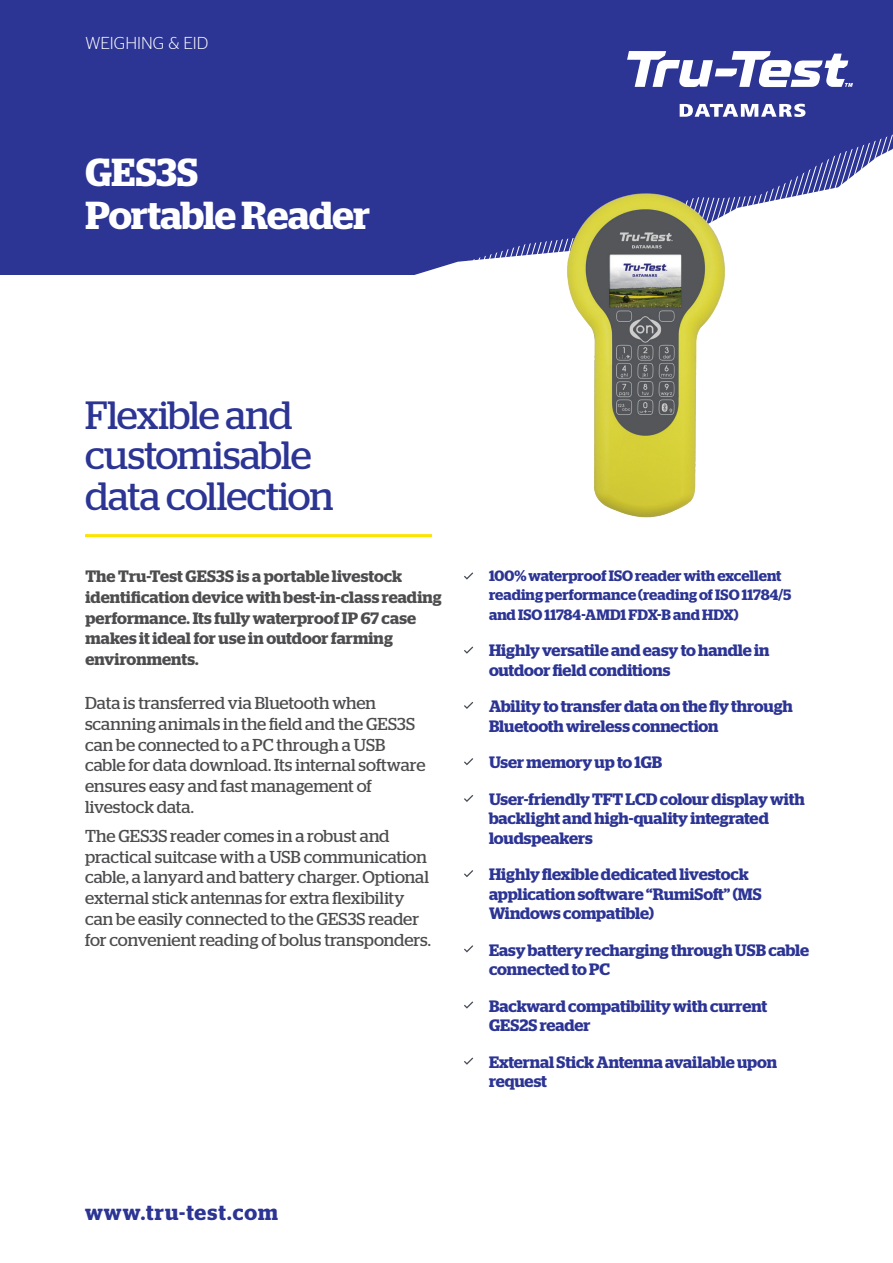
<style>
.page{position:relative;width:893px;height:1263px;background:#fff}
.page>*{position:absolute;margin:0;border:0;box-sizing:border-box;transform-origin:0 0}
.Subhead{font:39.45px "Stag";letter-spacing:-.02em;color:#2c3494}
.Data_sheet_title_-_b{font:600 39px "Stag";letter-spacing:-.01em;color:#fff}
.www_tru-test_com{font:600 21.45px "Stag";letter-spacing:.05em;color:#2c3494}
.Body{font:17.25px/20.7px "Stag";color:#4d4d4f}
.Data_sheet_title_-_b-2{font:300 17.25px "Stag Sans";letter-spacing:-.005em;color:#fff}
.Top_5_Benefits{font:600 16.5px/19.5px "Stag";letter-spacing:-.005em;color:#2c3494}
.Body-2{font:600 16.5px/20.7px "Stag";letter-spacing:.005em;color:#4d4d4f}
.Top_5_Benefits-2{font:600 15px/19.5px "Stag";color:#2c3494}
</style>
<div class="page">
<svg style="left:464px;top:572px;width:9px;height:7px"></svg>
<svg style="left:464px;top:646px;width:9px;height:8px"></svg>
<svg style="left:464px;top:702px;width:9px;height:7px"></svg>
<svg style="left:464px;top:758px;width:9px;height:7px"></svg>
<svg style="left:464px;top:795px;width:9px;height:7px"></svg>
<svg style="left:464px;top:945px;width:9px;height:7px"></svg>
<svg style="left:464px;top:870px;width:9px;height:7px"></svg>
<svg style="left:464px;top:1001px;width:9px;height:7px"></svg>
<svg style="left:464px;top:1057px;width:9px;height:8px"></svg>
<hr style="left:85px;top:534px;width:347px;height:3px;background:#fae400">
<div style="left:0;top:0;width:893px;height:274px;background:#2c3494"></div>
<svg style="left:409px;top:139px;width:484px;height:136px"></svg>
<svg style="left:680px;top:104px;width:125px;height:13px"></svg>
<svg style="left:627px;top:51px;width:226px;height:36px"></svg>
<img style="left:561px;top:188px;width:168px;height:330px">
<p class="Data_sheet_title_-_b-2" style="left:86px;top:34px;width:124px">WEIGHING &amp; EID</p>
<p class="Data_sheet_title_-_b" style="left:85px;top:149px;width:114px">GES3S</p>
<p class="Data_sheet_title_-_b" style="left:85px;top:193px;width:286px">Portable Reader</p>
<p class="Subhead" style="left:85px;top:393px;width:209px">Flexible and</p>
<p class="Subhead" style="left:85px;top:432px;width:228px">customisable</p>
<p class="Subhead" style="left:85px;top:473px;width:250px">data collection</p>
<p class="Body-2" style="left:85px;top:566px;width:358px">The Tru-Test GES3S is a portable livestock identification device with best-in-class reading performance. Its fully waterproof IP 67 case makes it ideal for use in outdoor farming environments.</p>
<p class="Body" style="left:85px;top:693px;width:342px">Data is transferred via Bluetooth when scanning animals in the field and the GES3S can be connected to a PC through a USB cable for data download. Its internal software ensures easy and fast management of livestock data.</p>
<p class="Body" style="left:85px;top:825px;width:347px">The GES3S reader comes in a robust and practical suitcase with a USB communication cable, a lanyard and battery charger. Optional external stick antennas for extra flexibility can be easily connected to the GES3S reader for convenient reading of bolus transponders.</p>
<p class="www_tru-test_com" style="left:85px;top:1200px;width:195px">www.tru-test.com</p>
<p class="Top_5_Benefits-2" style="left:489px;top:565px;width:304px">100% waterproof ISO reader with excellent reading performance (reading of ISO 11784/5 and ISO 11784-AMD1 FDX-B and HDX)</p>
<p class="Top_5_Benefits" style="left:489px;top:640px;width:282px">Highly versatile and easy to handle in outdoor field conditions</p>
<p class="Top_5_Benefits" style="left:489px;top:696px;width:305px">Ability to transfer data on the fly through<br>Bluetooth wireless connection</p>
<p class="Top_5_Benefits" style="left:489px;top:752px;width:175px">User memory up to 1GB</p>
<p class="Top_5_Benefits" style="left:489px;top:789px;width:317px">User-friendly TFT LCD colour display with backlight and high-quality integrated loudspeakers</p>
<p class="Top_5_Benefits" style="left:489px;top:864px;width:274px">Highly flexible dedicated livestock application software “RumiSoft” (MS<br>Windows compatible)</p>
<p class="Top_5_Benefits" style="left:489px;top:940px;width:322px">Easy battery recharging through USB cable connected to PC</p>
<p class="Top_5_Benefits" style="left:489px;top:996px;width:280px">Backward compatibility with current<br>GES2S reader</p>
<p class="Top_5_Benefits" style="left:489px;top:1052px;width:290px">External Stick Antenna available upon request</p>
</div>
